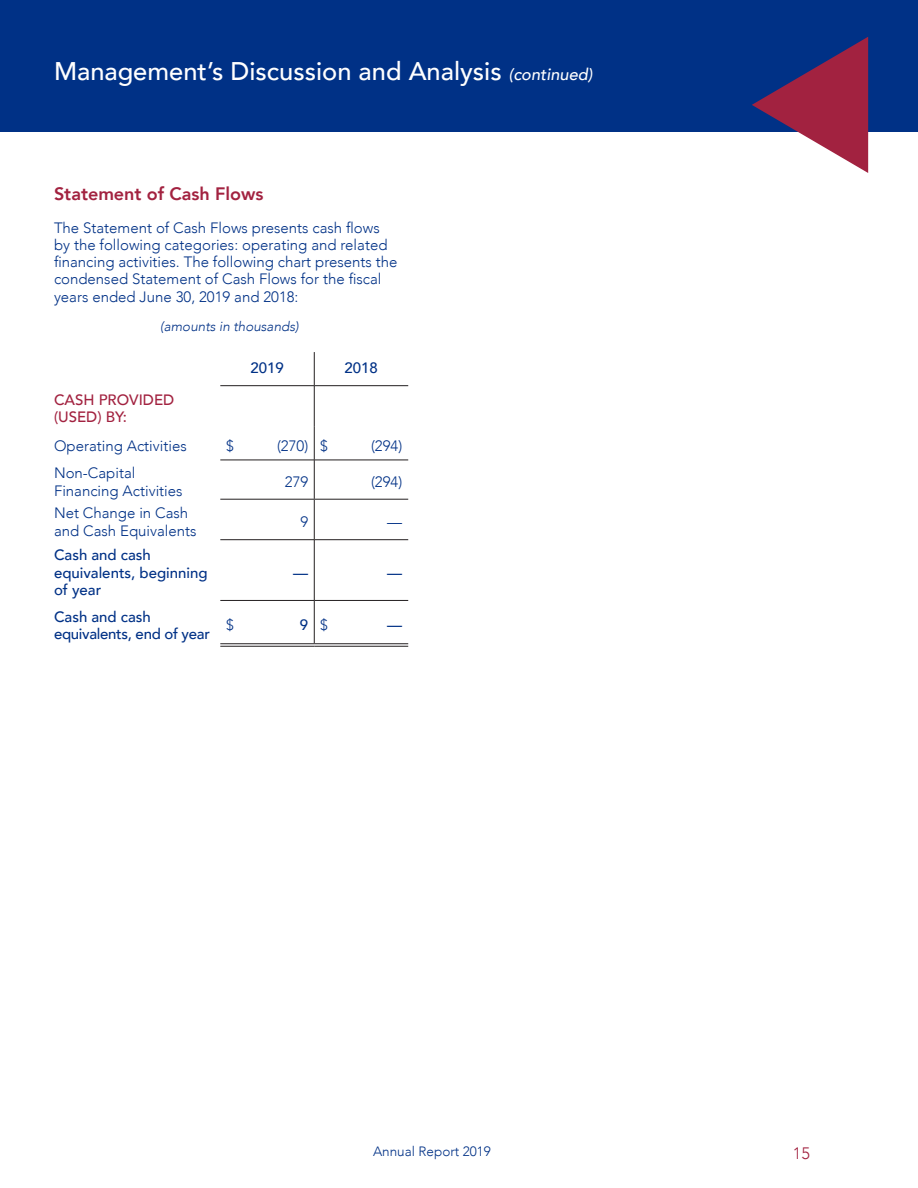
<style>
.page{position:relative;width:918px;height:1188px;background:#fff}
.page>*{position:absolute;margin:0;border:0;box-sizing:border-box;transform-origin:0 0}
.Section_Head{font:500 25.5px "Avenir";color:#fff}
.t1{font:800 18px "Avenir";color:#a22240}
.t2{font:300 16.5px "Avenir";color:#a22240}
.Body_text{font:300 15px/17.2px "Avenir";color:#003186}
.Body_text-2{font:500 15px/17.2px "Avenir";color:#003186}
.Body_text-3{font:500 15px/17.2px "Avenir";letter-spacing:-.02em;color:#003186}
.Body_text-4{font:500 15px/17.2px "Avenir";color:#a22240}
.Body_text-5{font:italic 300 13.5px "Avenir";color:#003186}
.t3{font:300 13.5px "Avenir";color:#003186}
.s1{font-style:italic;font-size:16.5px}
</style>
<div class="page">
<div style="left:0;top:0;width:918px;height:132px;background:#003186"></div>
<svg style="left:752px;top:37px;width:116px;height:136px"></svg>
<hr style="left:314px;top:352px;width:1px;height:33px;background:#231f20">
<hr style="left:220px;top:385px;width:94px;height:1px;background:#231f20">
<hr style="left:314px;top:385px;width:94px;height:1px;background:#231f20">
<hr style="left:314px;top:386px;width:1px;height:40px;background:#231f20">
<hr style="left:314px;top:426px;width:1px;height:34px;background:#231f20">
<hr style="left:220px;top:460px;width:94px;height:1px;background:#231f20">
<hr style="left:314px;top:460px;width:94px;height:1px;background:#231f20">
<hr style="left:314px;top:460px;width:1px;height:39px;background:#231f20">
<hr style="left:314px;top:500px;width:1px;height:40px;background:#231f20">
<hr style="left:220px;top:539px;width:94px;height:1px;background:#231f20">
<hr style="left:314px;top:539px;width:94px;height:1px;background:#231f20">
<hr style="left:314px;top:540px;width:1px;height:60px;background:#231f20">
<hr style="left:314px;top:601px;width:1px;height:43px;background:#231f20">
<hr style="left:220px;top:600px;width:94px;height:1px;background:#231f20">
<hr style="left:314px;top:600px;width:94px;height:1px;background:#231f20">
<hr style="left:220px;top:499px;width:94px;height:1px;background:#231f20">
<hr style="left:314px;top:499px;width:94px;height:1px;background:#231f20">
<hr style="left:220px;top:643px;width:94px;height:1px;background:#231f20">
<hr style="left:220px;top:646px;width:94px;height:1px;background:#231f20">
<hr style="left:314px;top:643px;width:94px;height:1px;background:#231f20">
<hr style="left:314px;top:646px;width:94px;height:1px;background:#231f20">
<p class="Section_Head" style="left:54px;top:49px;width:540px">Management’s Discussion and Analysis <span class="s1">(continued)</span></p>
<p class="t1" style="left:54px;top:180px;width:211px">Statement of Cash Flows</p>
<p class="Body_text" style="left:54px;top:219px;width:345px">The Statement of Cash Flows presents cash flows by the following categories: operating and related financing activities. The following chart presents the condensed Statement of Cash Flows for the fiscal years ended June 30, 2019 and 2018:</p>
<p class="Body_text-5" style="left:160px;top:318px;width:140px">(amounts in thousands)</p>
<p class="Body_text-2" style="left:251px;top:358px;width:35px">2019</p>
<p class="Body_text-2" style="left:345px;top:358px;width:35px">2018</p>
<p class="Body_text-4" style="left:54px;top:390px;width:122px">CASH PROVIDED (USED) BY:</p>
<p class="Body_text" style="left:54px;top:437px;width:134px">Operating Activities</p>
<p class="Body_text" style="left:226px;top:437px;width:9px">$</p>
<p class="Body_text" style="left:277px;top:437px;width:33px">(270)</p>
<p class="Body_text" style="left:320px;top:437px;width:9px">$</p>
<p class="Body_text" style="left:371px;top:437px;width:33px">(294)</p>
<p class="Body_text" style="left:54px;top:465px;width:130px">Non-Capital<br>Financing Activities</p>
<p class="Body_text" style="left:285px;top:473px;width:25px">279</p>
<p class="Body_text" style="left:371px;top:473px;width:33px">(294)</p>
<p class="Body_text" style="left:54px;top:505px;width:144px">Net Change in Cash and Cash Equivalents</p>
<p class="Body_text" style="left:300px;top:513px;width:9px">9</p>
<p class="Body_text" style="left:387px;top:513px;width:16px">—</p>
<p class="Body_text-2" style="left:54px;top:546px;width:155px">Cash and cash equivalents, beginning of year</p>
<p class="Body_text-2" style="left:293px;top:563px;width:16px">—</p>
<p class="Body_text-2" style="left:387px;top:563px;width:16px">—</p>
<p class="Body_text-3" style="left:54px;top:607px;width:157px">Cash and cash equivalents, end of year</p>
<p class="Body_text" style="left:226px;top:616px;width:9px">$</p>
<p class="Body_text-2" style="left:300px;top:616px;width:10px">9</p>
<p class="Body_text" style="left:320px;top:616px;width:9px">$</p>
<p class="Body_text-2" style="left:387px;top:616px;width:16px">—</p>
<p class="t3" style="left:373px;top:1143px;width:119px">Annual Report 2019</p>
<p class="t2" style="left:793px;top:1143px;width:19px">15</p>
</div>
